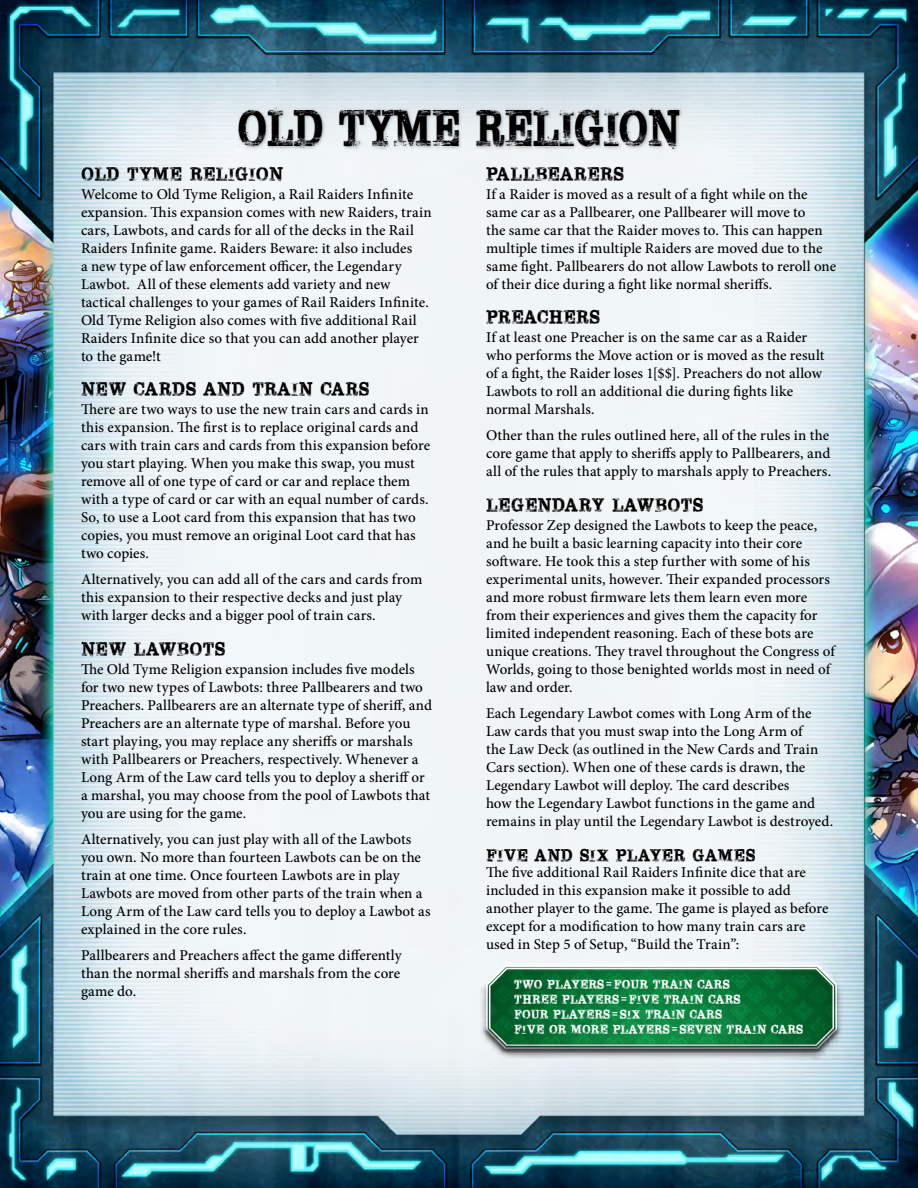
<style>
.page{position:relative;width:918px;height:1188px;background:#fff}
.page>*{position:absolute;margin:0;border:0;box-sizing:border-box;transform-origin:0 0}
.t1{font:48px "Tarantino";letter-spacing:-.025em;color:#000;scale:.7 1}
.t2{font:18px "Tarantino";letter-spacing:.03em;color:#000;scale:.8 1}
.t3{font:16.5px "Tarantino";letter-spacing:.045em;color:#000;scale:.8 1}
.t4{font:500 15px/18px "Minion Pro";letter-spacing:.005em;color:#000}
.t5{font:12px/15px "Tarantino";letter-spacing:.02em;color:#fff;scale:.8 1}
.s1{font-family:"Myriad Pro";font-weight:700}
</style>
<div class="page">
<img style="left:0;top:0;width:918px;height:1188px">
<div style="left:236px;top:105px;width:446px;height:48px;background:#000;opacity:.25"></div>
<div style="left:480px;top:965px;width:363px;height:95px;background:#000;opacity:.5"></div>
<div style="left:483px;top:962px;width:358px;height:26px;background:#fff;opacity:.5"></div>
<div style="left:483px;top:985px;width:358px;height:68px;background:#000;opacity:.5"></div>
<h1 class="t1" style="left:237px;top:101px;width:635px">OLD TYME RELIGION</h1>
<p class="t2" style="left:81px;top:164px;width:255px">OLD TYME RELIGION</p>
<p class="t4" style="left:81px;top:185px;width:352px">Welcome to Old Tyme Religion, a Rail Raiders Infinite expansion. This expansion comes with new Raiders, train cars, Lawbots, and cards for all of the decks in the Rail Raiders Infinite game. Raiders Beware: it also includes<br>a new type of law enforcement officer, the Legendary Lawbot. All of these elements add variety and new tactical challenges to your games of Rail Raiders Infinite.<br>Old Tyme Religion also comes with five additional Rail Raiders Infinite dice so that you can add another player to the game!t</p>
<p class="t2" style="left:81px;top:379px;width:362px">NEW CARDS AND TRAIN CARS</p>
<p class="t4" style="left:81px;top:400px;width:351px">There are two ways to use the new train cars and cards in this expansion. The first is to replace original cards and cars with train cars and cards from this expansion before you start playing. When you make this swap, you must remove all of one type of card or car and replace them with a type of card or car with an equal number of cards.<br>So, to use a Loot card from this expansion that has two copies, you must remove an original Loot card that has two copies.</p>
<p class="t4" style="left:81px;top:571px;width:343px">Alternatively, you can add all of the cars and cards from this expansion to their respective decks and just play with larger decks and a bigger pool of train cars.</p>
<p class="t2" style="left:81px;top:639px;width:182px">NEW LAWBOTS</p>
<p class="t4" style="left:81px;top:660px;width:353px">The Old Tyme Religion expansion includes five models for two new types of Lawbots: three Pallbearers and two Preachers. Pallbearers are an alternate type of sheriff, and Preachers are an alternate type of marshal. Before you start playing, you may replace any sheriffs or marshals with Pallbearers or Preachers, respectively. Whenever a Long Arm of the Law card tells you to deploy a sheriff or a marshal, you may choose from the pool of Lawbots that you are using for the game.</p>
<p class="t4" style="left:81px;top:830px;width:351px">Alternatively, you can just play with all of the Lawbots you own. No more than fourteen Lawbots can be on the train at one time. Once fourteen Lawbots are in play Lawbots are moved from other parts of the train when a Long Arm of the Law card tells you to deploy a Lawbot as explained in the core rules.</p>
<p class="t4" style="left:81px;top:946px;width:322px;text-align:justify">Pallbearers and Preachers affect the game differently than the normal sheriffs and marshals from the core game do.</p>
<p class="t2" style="left:486px;top:164px;width:174px">PALLBEARERS</p>
<p class="t4" style="left:486px;top:185px;width:352px">If a Raider is moved as a result of a fight while on the same car as a Pallbearer, one Pallbearer will move to<br>the same car that the Raider moves to. This can happen multiple times if multiple Raiders are moved due to the same fight. Pallbearers do not allow Lawbots to reroll one of their dice during a fight like normal sheriffs.</p>
<p class="t2" style="left:486px;top:307px;width:144px">PREACHERS</p>
<p class="t4" style="left:486px;top:328px;width:340px">If at least one Preacher is on the same car as a Raider who performs the Move action or is moved as the result of a fight, the Raider loses 1[$$]. Preachers do not allow Lawbots to roll an additional die during fights like normal Marshals.</p>
<p class="t4" style="left:486px;top:427px;width:347px">Other than the rules outlined here, all of the rules in the core game that apply to sheriffs apply to Pallbearers, and all of the rules that apply to marshals apply to Preachers.</p>
<p class="t2" style="left:486px;top:495px;width:273px">LEGENDARY LAWBOTS</p>
<p class="t4" style="left:486px;top:516px;width:350px">Professor Zep designed the Lawbots to keep the peace, and he built a basic learning capacity into their core software. He took this a step further with some of his experimental units, however. Their expanded processors and more robust firmware lets them learn even more from their experiences and gives them the capacity for limited independent reasoning. Each of these bots are unique creations. They travel throughout the Congress of Worlds, going to those benighted worlds most in need of law and order.</p>
<p class="t4" style="left:486px;top:704px;width:349px">Each Legendary Lawbot comes with Long Arm of the Law cards that you must swap into the Long Arm of<br>the Law Deck (as outlined in the New Cards and Train Cars section). When one of these cards is drawn, the Legendary Lawbot will deploy. The card describes<br>how the Legendary Lawbot functions in the game and remains in play until the Legendary Lawbot is destroyed.</p>
<p class="t3" style="left:486px;top:846px;width:338px">FIVE-AND SIX PLAYER GAMES</p>
<p class="t4" style="left:486px;top:863px;width:344px">The five additional Rail Raiders Infinite dice that are included in this expansion make it possible to add another player to the game. The game is played as before except for a modification to how many train cars are used in Step 5 of Setup, “Build the Train”:</p>
<p class="t5" style="left:514px;top:976px;width:363px">TWO PLAYERS <span class="s1">=</span> FOUR TRAIN CARS<br>THREE PLAYERS <span class="s1">=</span> FIVE TRAIN CARS<br>FOUR PLAYERS <span class="s1">=</span> SIX TRAIN CARS<br>FIVE OR MORE)PLAYERS <span class="s1">=</span> SEVEN TRAIN CARS</p>
</div>
